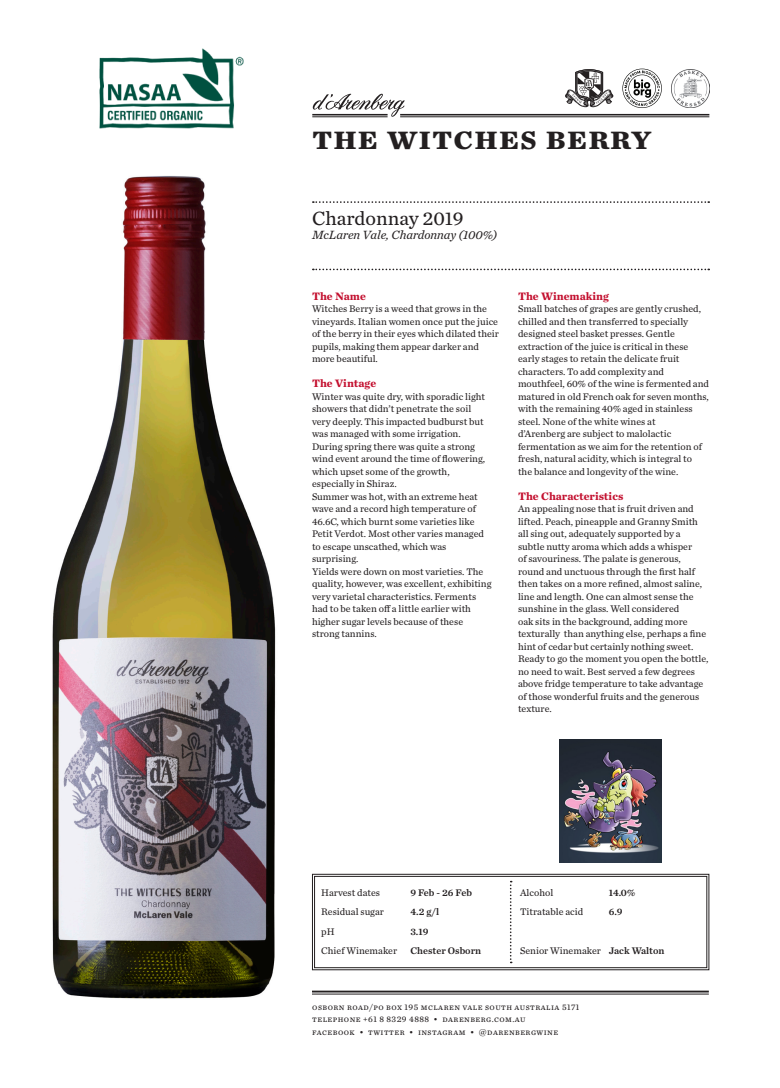
<style>
.page{position:relative;width:780px;height:1088px;background:#fff}
.page>*{position:absolute;margin:0;border:0;box-sizing:border-box;transform-origin:0 0}
.Heading_1__Name{font:700 33.75px "Chronicle Text G2";letter-spacing:.03em;color:#231f20}
.Heading_2__Variety{font:20px "Chronicle Text G2";color:#231f20}
.Heading_3__Vintage_D{font:italic 12.5px "Chronicle Text G2";color:#231f20}
.Body_Heading{font:700 11.25px "Chronicle Text G2";color:#c3102f}
.Body_Text{font:10px/12.5px "Chronicle Text G2";color:#231f20}
.Details{font:10px "Chronicle Text G2 Semi";color:#231f20}
.t1{font:8.75px/12.5px "Chronicle Text G2";letter-spacing:.05em;color:#231f20}
</style>
<div class="page">
<svg style="left:565px;top:69px;width:48px;height:38px"></svg>
<hr style="left:400px;top:114px;width:309px;height:1px;background:#231f20">
<hr style="left:400px;top:117px;width:309px;height:1px;background:#231f20">
<hr style="left:312px;top:117px;width:75px;height:1px;background:#231f20">
<svg style="left:312px;top:93px;width:93px;height:24px"></svg>
<hr style="left:312px;top:990px;width:396px;height:2px;background:#231f20">
<hr style="left:312px;top:994px;width:396px;height:1px;background:#231f20">
<img style="left:671px;top:69px;width:38px;height:38px">
<svg style="left:622px;top:69px;width:39px;height:39px"></svg>
<svg style="left:312px;top:874px;width:397px;height:96px"></svg>
<div style="left:314px;top:876px;width:393px;height:92px;border:1px solid #231f20"></div>
<img style="left:52px;top:176px;width:224px;height:823px">
<svg style="left:313px;top:201px;width:396px;height:2px"></svg>
<svg style="left:313px;top:269px;width:396px;height:1px"></svg>
<img style="left:560px;top:739px;width:101px;height:123px">
<img style="left:99px;top:48px;width:144px;height:80px">
<p class="Heading_1__Name" style="left:312px;top:110px;width:341px">the witches berry</p>
<p class="Heading_2__Variety" style="left:312px;top:203px;width:153px">Chardonnay 2019</p>
<p class="Heading_3__Vintage_D" style="left:312px;top:225px;width:187px">McLaren Vale, Chardonnay (100%)</p>
<p class="Body_Heading" style="left:312px;top:287px;width:55px">The Name</p>
<p class="Body_Text" style="left:312px;top:302px;width:177px">Witches Berry is a weed that grows in the</p>
<p class="Body_Text" style="left:312px;top:315px;width:188px">vineyards. Italian women once put the juice</p>
<p class="Body_Text" style="left:312px;top:327px;width:188px">of the berry in their eyes which dilated their</p>
<p class="Body_Text" style="left:312px;top:340px;width:168px">pupils, making them appear darker and</p>
<p class="Body_Text" style="left:312px;top:352px;width:67px">more beautiful.</p>
<p class="Body_Heading" style="left:312px;top:374px;width:66px">The Vintage</p>
<p class="Body_Text" style="left:312px;top:390px;width:174px">Winter was quite dry, with sporadic light</p>
<p class="Body_Text" style="left:312px;top:402px;width:161px">showers that didn’t penetrate the soil</p>
<p class="Body_Text" style="left:312px;top:415px;width:173px">very deeply. This impacted budburst but</p>
<p class="Body_Text" style="left:312px;top:427px;width:150px">was managed with some irrigation.</p>
<p class="Body_Text" style="left:312px;top:440px;width:165px">During spring there was quite a strong</p>
<p class="Body_Text" style="left:312px;top:452px;width:175px">wind event around the time of flowering,</p>
<p class="Body_Text" style="left:312px;top:465px;width:139px">which upset some of the growth,</p>
<p class="Body_Text" style="left:312px;top:477px;width:86px">especially in Shiraz.</p>
<p class="Body_Text" style="left:312px;top:490px;width:167px">Summer was hot, with an extreme heat</p>
<p class="Body_Text" style="left:312px;top:502px;width:166px">wave and a record high temperature of</p>
<p class="Body_Text" style="left:312px;top:515px;width:164px">46.6C, which burnt some varieties like</p>
<p class="Body_Text" style="left:312px;top:527px;width:173px">Petit Verdot. Most other varies managed</p>
<p class="Body_Text" style="left:312px;top:540px;width:136px">to escape unscathed, which was</p>
<p class="Body_Text" style="left:312px;top:552px;width:48px">surprising.</p>
<p class="Body_Text" style="left:312px;top:565px;width:173px">Yields were down on most varieties. The</p>
<p class="Body_Text" style="left:312px;top:577px;width:181px">quality, however, was excellent, exhibiting</p>
<p class="Body_Text" style="left:312px;top:590px;width:166px">very varietal characteristics. Ferments</p>
<p class="Body_Text" style="left:312px;top:602px;width:160px">had to be taken off a little earlier with</p>
<p class="Body_Text" style="left:312px;top:615px;width:153px">higher sugar levels because of these</p>
<p class="Body_Text" style="left:312px;top:627px;width:66px">strong tannins.</p>
<p class="Body_Heading" style="left:518px;top:287px;width:92px">The Winemaking</p>
<p class="Body_Text" style="left:518px;top:302px;width:184px">Small batches of grapes are gently crushed,</p>
<p class="Body_Text" style="left:518px;top:315px;width:172px">chilled and then transferred to specially</p>
<p class="Body_Text" style="left:518px;top:327px;width:158px">designed steel basket presses. Gentle</p>
<p class="Body_Text" style="left:518px;top:340px;width:172px">extraction of the juice is critical in these</p>
<p class="Body_Text" style="left:518px;top:352px;width:163px">early stages to retain the delicate fruit</p>
<p class="Body_Text" style="left:518px;top:365px;width:147px">characters. To add complexity and</p>
<p class="Body_Text" style="left:518px;top:377px;width:192px">mouthfeel, 60% of the wine is fermented and matured in old French oak for seven months, with the remaining 40% aged in stainless steel. None of the white wines at</p>
<p class="Body_Text" style="left:518px;top:427px;width:155px">d’Arenberg are subject to malolactic</p>
<p class="Body_Text" style="left:518px;top:440px;width:186px">fermentation as we aim for the retention of</p>
<p class="Body_Text" style="left:518px;top:452px;width:175px">fresh, natural acidity, which is integral to</p>
<p class="Body_Text" style="left:518px;top:465px;width:162px">the balance and longevity of the wine.</p>
<p class="Body_Heading" style="left:518px;top:487px;width:107px">The Characteristics</p>
<p class="Body_Text" style="left:518px;top:502px;width:192px">An appealing nose that is fruit driven and lifted. Peach, pineapple and Granny Smith all sing out, adequately supported by a subtle nutty aroma which adds a whisper<br>of savouriness. The palate is generous, round and unctuous through the first half then takes on a more refined, almost saline, line and length. One can almost sense the sunshine in the glass. Well considered<br>oak sits in the background, adding more texturally than anything else, perhaps a fine hint of cedar but certainly nothing sweet.<br>Ready to go the moment you open the bottle, no need to wait. Best served a few degrees above fridge temperature to take advantage of those wonderful fruits and the generous texture.</p>
<p class="Body_Text" style="left:321px;top:885px;width:60px">Harvest dates</p>
<p class="Details" style="left:410px;top:884px;width:63px">9 Feb - 26 Feb</p>
<p class="Body_Text" style="left:520px;top:885px;width:35px">Alcohol</p>
<p class="Details" style="left:609px;top:884px;width:28px">14.0%</p>
<p class="Body_Text" style="left:321px;top:905px;width:64px">Residual sugar</p>
<p class="Details" style="left:410px;top:904px;width:30px">4.2 g/l</p>
<p class="Body_Text" style="left:520px;top:905px;width:65px">Titratable acid</p>
<p class="Details" style="left:609px;top:904px;width:15px">6.9</p>
<p class="Body_Text" style="left:321px;top:924px;width:15px">pH</p>
<p class="Details" style="left:410px;top:923px;width:20px">3.19</p>
<p class="Body_Text" style="left:321px;top:944px;width:77px">Chief Winemaker</p>
<p class="Details" style="left:410px;top:943px;width:72px">Chester Osborn</p>
<p class="Body_Text" style="left:520px;top:944px;width:82px">Senior Winemaker</p>
<p class="Details" style="left:609px;top:943px;width:57px">Jack Walton</p>
<p class="t1" style="left:312px;top:1000px;width:269px">osborn road/po box 195 mclaren vale south australia 5171 telephone +61 8 8329 4888 • darenberg.com.au</p>
<p class="t1" style="left:312px;top:1025px;width:247px">facebook • twitter • instagram • @darenbergwine</p>
</div>
